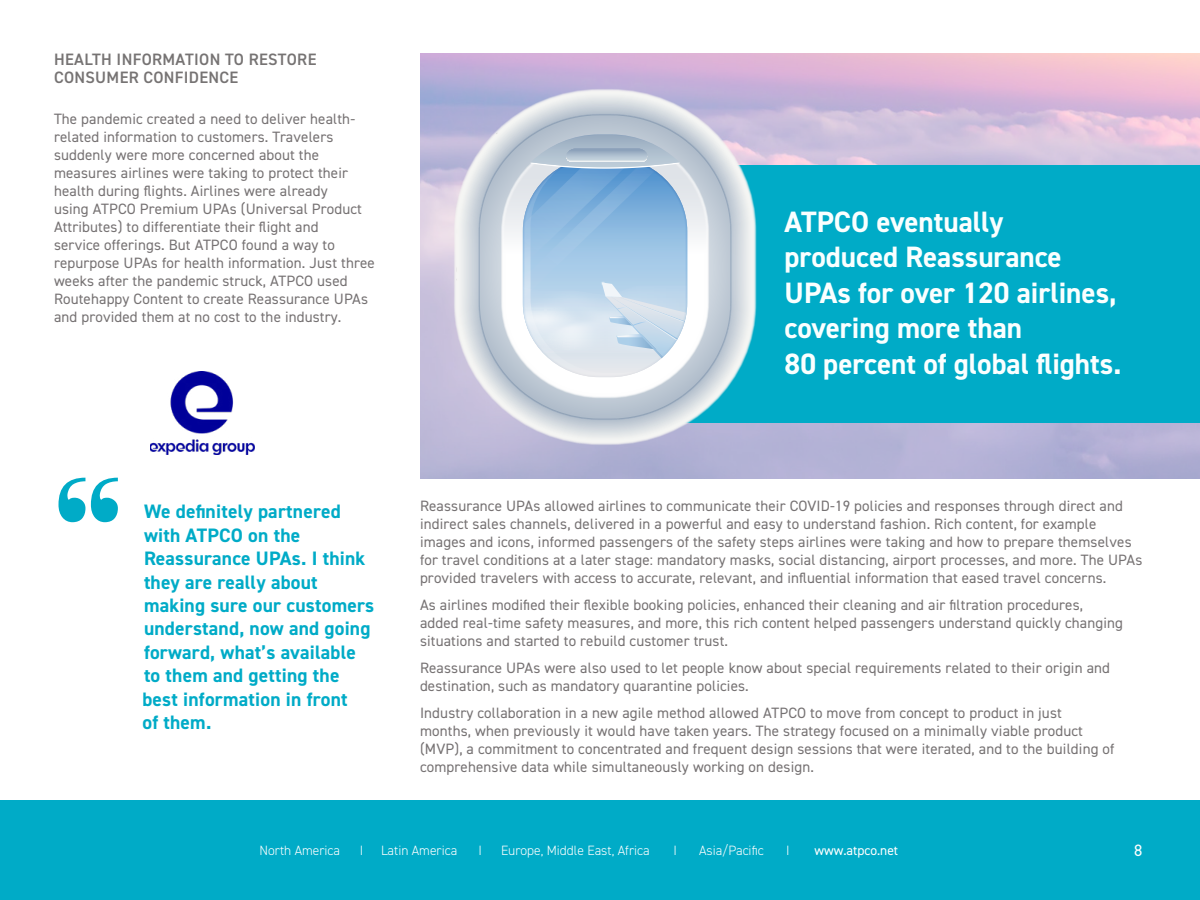
<style>
.page{position:relative;width:1200px;height:900px;background:#fff}
.page>*{position:absolute;margin:0;border:0;box-sizing:border-box;transform-origin:0 0}
.t1{font:225px "Modern";color:#00abc7}
.t2{font:700 29.55px/35.4px "DIN2014";color:#faffff}
.t3{font:700 19.5px/23.4px "DIN2014";letter-spacing:.01em;color:#00abc7}
.t4{font:600 16.5px/18px "DIN2014";letter-spacing:.02em;color:#767373}
.t5{font:16.5px "DIN2014";color:#fff}
.t6{font:15px/18px "DIN2014";letter-spacing:.01em;color:#767273}
.t7{font:300 13.5px "DIN2014";color:#fff}
.t8{font:13.5px "DIN2014";color:#fff}
</style>
<div class="page">
<div style="left:0;top:800px;width:1200px;height:100px;background:#00abc7"></div>
<img style="left:150px;top:371px;width:104px;height:83px">
<div style="left:633px;top:165px;width:567px;height:258px;background:#00abc7"></div>
<svg style="left:672px;top:115px;width:59px;height:304px;background:#becfda"></svg>
<svg style="left:672px;top:140px;width:33px;height:254px;background:#dee3e9"></svg>
<svg style="left:478px;top:114px;width:194px;height:306px"></svg>
<svg style="left:523px;top:134px;width:164px;height:243px;background:#b2cce4"></svg>
<p class="t4" style="left:54px;top:50px;width:264px">HEALTH INFORMATION TO RESTORE<br>CONSUMER CONFIDENCE</p>
<p class="t6" style="left:54px;top:109px;width:322px">The pandemic created a need to deliver health&shy;related information to customers. Travelers suddenly were more concerned about the measures airlines were taking to protect their health during flights. Airlines were already<br>using ATPCO Premium UPAs (Universal Product Attributes) to differentiate their flight and<br>service offerings. But ATPCO found a way to repurpose UPAs for health information. Just three weeks after the pandemic struck, ATPCO used Routehappy Content to create Reassurance UPAs and provided them at no cost to the industry.</p>
<h1 class="t1" style="left:54px;top:472px;width:69px">“</h1>
<h3 class="t3" style="left:142px;top:500px;width:233px">We definitely partnered with ATPCO on the<br>Reassurance UPAs. I think they are really about making sure our customers understand, now and going forward, what’s available to them and getting the best information in front<br>of them.</h3>
<h2 class="t2" style="left:785px;top:204px;width:338px">ATPCO eventually produced Reassurance<br>UPAs for over 120 airlines, covering more than<br>80 percent of global flights.</h2>
<p class="t6" style="left:420px;top:497px;width:724px">Reassurance UPAs allowed airlines to communicate their COVID-19 policies and responses through direct and indirect sales channels, delivered in a powerful and easy to understand fashion. Rich content, for example images and icons, informed passengers of the safety steps airlines were taking and how to prepare themselves for travel conditions at a later stage: mandatory masks, social distancing, airport processes, and more. The UPAs provided travelers with access to accurate, relevant, and influential information that eased travel concerns.</p>
<p class="t6" style="left:420px;top:596px;width:705px">As airlines modified their flexible booking policies, enhanced their cleaning and air filtration procedures, added real-time safety measures, and more, this rich content helped passengers understand quickly changing situations and started to rebuild customer trust.</p>
<p class="t6" style="left:420px;top:659px;width:692px">Reassurance UPAs were also used to let people know about special requirements related to their origin and destination, such as mandatory quarantine policies.</p>
<p class="t6" style="left:420px;top:704px;width:696px">Industry collaboration in a new agile method allowed ATPCO to move from concept to product in just months, when previously it would have taken years. The strategy focused on a minimally viable product (MVP), a commitment to concentrated and frequent design sessions that were iterated, and to the building of comprehensive data while simultaneously working on design.</p>
<p class="t7" style="left:260px;top:842px;width:82px">North America</p>
<p class="t7" style="left:360px;top:842px;width:5px">I</p>
<p class="t7" style="left:381px;top:842px;width:78px">Latin America</p>
<p class="t7" style="left:478px;top:842px;width:5px">I</p>
<p class="t7" style="left:501px;top:842px;width:150px">Europe, Middle East, Africa</p>
<p class="t7" style="left:674px;top:842px;width:5px">I</p>
<p class="t7" style="left:699px;top:842px;width:66px">Asia/Pacific</p>
<p class="t7" style="left:786px;top:842px;width:5px">I</p>
<p class="t8" style="left:814px;top:842px;width:85px">www.atpco.net</p>
<p class="t5" style="left:1134px;top:840px;width:10px">8</p>
</div>
